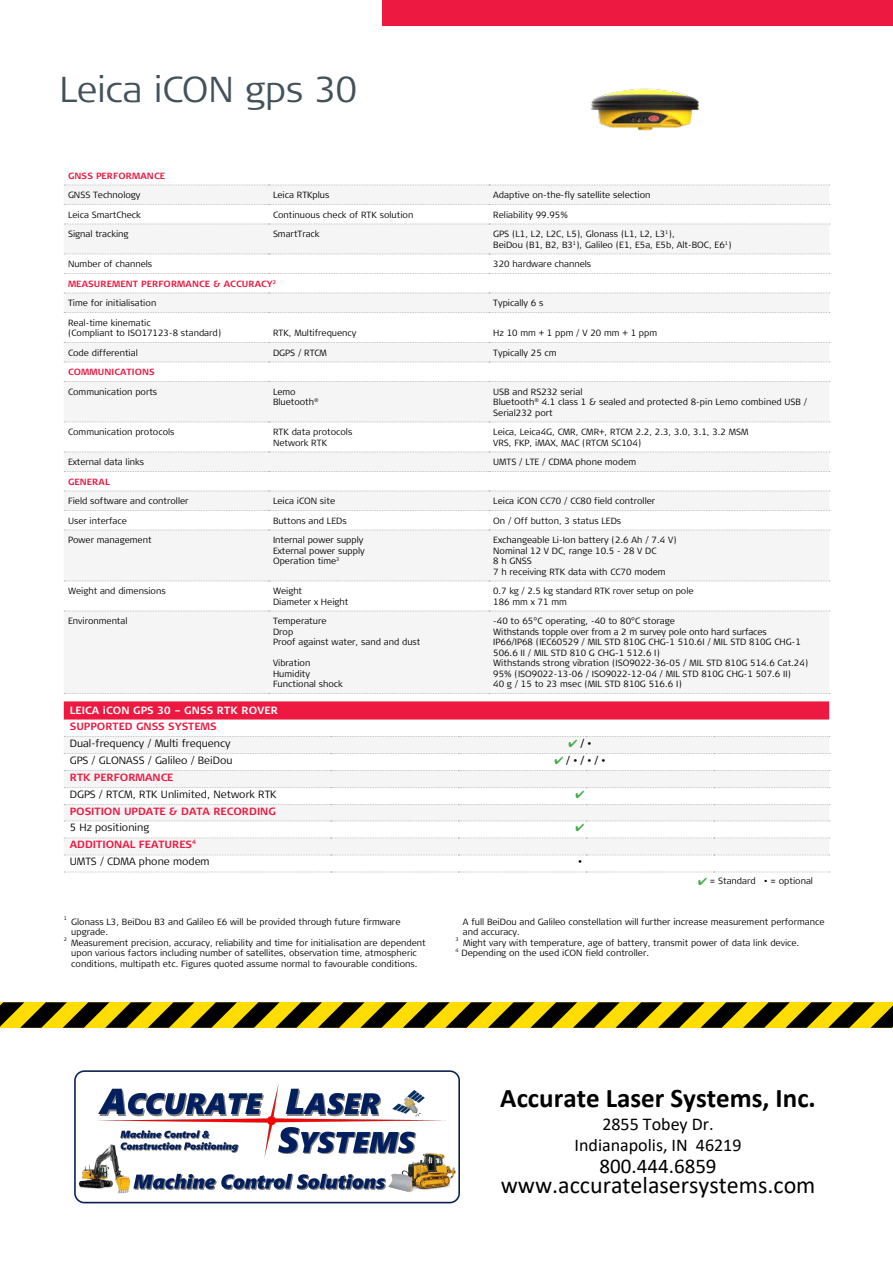
<style>
.page{position:relative;width:893px;height:1263px;background:#fff}
.page>*{position:absolute;margin:0;border:0;box-sizing:border-box;transform-origin:0 0}
.t1{font:300 36px "Signa Column";letter-spacing:-.01em;color:#43525a}
.t2{font:700 27px "Calibri";color:#000}
.t3{font:24px "Calibri";color:#000}
.t4{font:21px "Calibri";color:#000}
.t5{font:18px/21.6px "Calibri";color:#000;text-align:center}
.t6{font:300 10.5px/17px "Signa Column";color:#000}
.t7{font:700 10.5px "Signa Column";color:#ed1941}
.t8{font:700 10.5px "Signa Column";letter-spacing:.01em;color:#fff}
.t9{font:10.5px "Signa Pro";color:#000}
.t10{font:300 9px/10.5px "Signa Column";color:#000}
.t11{font:700 9px/19.5px "Signa Column";letter-spacing:.01em;color:#ed1941}
.t12{font:300 5.25px "Signa Column";color:#000}
.s1{font-weight:300;color:#000}
.s2{color:#41ad49}
.s3{font-weight:700;color:#ed1941}
.s4{font-family:"Signa Pro";font-weight:400}
</style>
<div class="page">
<div style="left:383px;top:0;width:510px;height:26px;background:#ed1941"></div>
<svg style="left:64px;top:292px;width:765px;height:319px;fill:#f5f5f5"></svg>
<svg style="left:64px;top:185px;width:766px;height:1px"></svg>
<svg style="left:64px;top:204px;width:766px;height:1px"></svg>
<svg style="left:64px;top:224px;width:766px;height:1px"></svg>
<svg style="left:64px;top:273px;width:766px;height:1px"></svg>
<svg style="left:64px;top:254px;width:766px;height:1px"></svg>
<svg style="left:64px;top:293px;width:766px;height:1px"></svg>
<svg style="left:64px;top:381px;width:766px;height:1px"></svg>
<svg style="left:64px;top:422px;width:766px;height:1px"></svg>
<svg style="left:64px;top:312px;width:766px;height:1px"></svg>
<svg style="left:64px;top:342px;width:766px;height:1px"></svg>
<svg style="left:64px;top:362px;width:766px;height:1px"></svg>
<svg style="left:64px;top:452px;width:766px;height:1px"></svg>
<svg style="left:64px;top:471px;width:766px;height:1px"></svg>
<svg style="left:64px;top:491px;width:766px;height:1px"></svg>
<svg style="left:64px;top:510px;width:766px;height:1px"></svg>
<svg style="left:64px;top:693px;width:766px;height:1px"></svg>
<svg style="left:64px;top:530px;width:766px;height:1px"></svg>
<svg style="left:64px;top:581px;width:766px;height:1px"></svg>
<svg style="left:64px;top:611px;width:766px;height:1px"></svg>
<div style="left:64px;top:701px;width:765px;height:18px;background:#ed1941"></div>
<svg style="left:64px;top:737px;width:765px;height:118px;fill:#f5f5f5"></svg>
<svg style="left:64px;top:736px;width:766px;height:1px"></svg>
<svg style="left:64px;top:753px;width:766px;height:1px"></svg>
<svg style="left:64px;top:770px;width:766px;height:1px"></svg>
<svg style="left:64px;top:804px;width:766px;height:1px"></svg>
<svg style="left:64px;top:837px;width:766px;height:1px"></svg>
<svg style="left:64px;top:855px;width:766px;height:1px"></svg>
<svg style="left:64px;top:872px;width:766px;height:1px"></svg>
<img style="left:590px;top:88px;width:109px;height:43px">
<svg style="left:0;top:1002px;width:893px;height:26px;background:#827100"></svg>
<img style="left:74px;top:1070px;width:386px;height:134px">
<svg style="left:64px;top:787px;width:766px;height:11px"></svg>
<svg style="left:64px;top:820px;width:766px;height:11px"></svg>
<h1 class="t1" style="left:60px;top:67px;width:299px">Leica iCON gps 30</h1>
<p class="t11" style="left:68px;top:166px;width:99px">GNSS PERFORMANCE</p>
<p class="t10" style="left:68px;top:190px;width:74px">GNSS Technology</p>
<p class="t10" style="left:273px;top:190px;width:58px">Leica RTKplus</p>
<p class="t10" style="left:493px;top:190px;width:159px">Adaptive on-the-fly satellite selection</p>
<p class="t10" style="left:68px;top:209px;width:74px">Leica SmartCheck</p>
<p class="t10" style="left:273px;top:209px;width:142px">Continuous check of RTK solution</p>
<p class="t10" style="left:493px;top:209px;width:76px">Reliability 99.95%</p>
<p class="t10" style="left:68px;top:229px;width:62px">Signal tracking</p>
<p class="t10" style="left:273px;top:229px;width:48px">SmartTrack</p>
<p class="t10" style="left:493px;top:229px;width:240px">GPS (L1, L2, L2C, L5), Glonass (L1, L2, L3<sup>1</sup>),<br>BeiDou (B1, B2, B3<sup>1</sup>), Galileo (E1, E5a, E5b, Alt-BOC, E6<sup>1</sup>)</p>
<p class="t10" style="left:68px;top:259px;width:86px">Number of channels</p>
<p class="t10" style="left:493px;top:259px;width:100px">320 hardware channels</p>
<p class="t11" style="left:68px;top:274px;width:210px">MEASUREMENT PERFORMANCE &amp; ACCURACY<sup>2<br></sup><span class="s1">Time for initialisation</span></p>
<p class="t10" style="left:493px;top:298px;width:52px">Typically 6 s</p>
<p class="t10" style="left:68px;top:317px;width:155px">Real-time kinematic<br>(Compliant to ISO17123-8 standard)</p>
<p class="t10" style="left:273px;top:328px;width:85px">RTK, Multifrequency</p>
<p class="t10" style="left:493px;top:328px;width:165px">Hz 10 mm + 1 ppm / V 20 mm + 1 ppm</p>
<p class="t10" style="left:68px;top:347px;width:71px">Code differential</p>
<p class="t10" style="left:273px;top:347px;width:55px">DGPS / RTCM</p>
<p class="t10" style="left:493px;top:347px;width:65px">Typically 25 cm</p>
<p class="t11" style="left:68px;top:362px;width:88px">COMMUNICATIONS</p>
<p class="t10" style="left:68px;top:386px;width:91px">Communication ports</p>
<p class="t10" style="left:273px;top:386px;width:47px">Lemo<br>Bluetooth<sup>®</sup></p>
<p class="t10" style="left:493px;top:386px;width:315px">USB and RS232 serial<br>Bluetooth<sup>®</sup> 4.1 class 1 &amp; sealed and protected 8-pin Lemo combined USB /<br>Serial232 port</p>
<p class="t10" style="left:68px;top:427px;width:108px">Communication protocols</p>
<p class="t10" style="left:273px;top:427px;width:81px">RTK data protocols<br>Network RTK</p>
<p class="t10" style="left:493px;top:427px;width:257px">Leica, Leica4G, CMR, CMR+, RTCM 2.2, 2.3, 3.0, 3.1, 3.2 MSM<br>VRS, FKP, iMAX, MAC (RTCM SC104)</p>
<p class="t10" style="left:68px;top:457px;width:78px">External data links</p>
<p class="t10" style="left:493px;top:457px;width:144px">UMTS / LTE / CDMA phone modem</p>
<p class="t11" style="left:68px;top:472px;width:43px">GENERAL</p>
<p class="t10" style="left:68px;top:496px;width:122px">Field software and controller</p>
<p class="t10" style="left:273px;top:496px;width:64px">Leica iCON site</p>
<p class="t10" style="left:493px;top:496px;width:163px">Leica iCON CC70 / CC80 field controller</p>
<p class="t10" style="left:68px;top:515px;width:60px">User interface</p>
<p class="t10" style="left:273px;top:515px;width:75px">Buttons and LEDs</p>
<p class="t10" style="left:493px;top:515px;width:130px">On / Off button, 3 status LEDs</p>
<p class="t10" style="left:68px;top:535px;width:85px">Power management</p>
<p class="t10" style="left:273px;top:535px;width:93px">Internal power supply<br>External power supply<br>Operation time<sup>3</sup></p>
<p class="t10" style="left:493px;top:535px;width:185px">Exchangeable Li-Ion battery (2.6 Ah / 7.4 V)<br>Nominal 12 V DC, range 10.5 - 28 V DC<br>8 h GNSS<br>7 h receiving RTK data with CC70 modem</p>
<p class="t10" style="left:68px;top:586px;width:99px">Weight and dimensions</p>
<p class="t10" style="left:273px;top:586px;width:77px">Weight<br>Diameter x Height</p>
<p class="t10" style="left:493px;top:586px;width:202px">0.7 kg / 2.5 kg standard RTK rover setup on pole<br>186 mm x 71 mm</p>
<p class="t10" style="left:68px;top:616px;width:61px">Environmental</p>
<p class="t10" style="left:273px;top:616px;width:149px">Temperature<br>Drop<br>Proof against water, sand and dust</p>
<p class="t10" style="left:273px;top:658px;width:71px">Vibration<br>Humidity<br>Functional shock</p>
<p class="t10" style="left:493px;top:616px;width:317px">-40 to 65°C operating, -40 to 80°C storage<br>Withstands topple over from a 2 m survey pole onto hard surfaces IP66/IP68 (IEC60529 / MIL STD 810G CHG-1 510.6I / MIL STD 810G CHG-1<br>506.6 II / MIL STD 810 G CHG-1 512.6 I)<br>Withstands strong vibration (ISO9022-36-05 / MIL STD 810G 514.6 Cat.24)<br>95% (ISO9022-13-06 / ISO9022-12-04 / MIL STD 810G CHG-1 507.6 II)<br>40 g / 15 to 23 msec (MIL STD 810G 516.6 I)</p>
<p class="t8" style="left:70px;top:703px;width:210px">LEICA iCON GPS 30 – GNSS RTK ROVER</p>
<p class="t7" style="left:70px;top:719px;width:148px">SUPPORTED GNSS SYSTEMS</p>
<p class="t6" style="left:70px;top:735px;width:162px">Dual-frequency / Multi frequency</p>
<p class="t9" style="left:568px;top:736px;width:24px"><span class="s2">✔</span> / •</p>
<p class="t6" style="left:70px;top:752px;width:164px">GPS / GLONASS / Galileo / BeiDou</p>
<p class="t9" style="left:554px;top:753px;width:53px"><span class="s2">✔</span> / •/ •/ •</p>
<p class="t7" style="left:70px;top:770px;width:105px">RTK PERFORMANCE</p>
<p class="t6" style="left:70px;top:786px;width:208px">DGPS / RTCM, RTK Unlimited, Network RTK</p>
<p class="t7" style="left:70px;top:804px;width:208px">POSITION UPDATE &amp; DATA RECORDING</p>
<p class="t6" style="left:70px;top:819px;width:81px">5 Hz positioning</p>
<p class="t6" style="left:70px;top:836px;width:141px"><span class="s3">ADDITIONAL FEATURES</span><sup>4<br></sup>UMTS / CDMA phone modem</p>
<p class="t9" style="left:578px;top:854px;width:5px">•</p>
<p class="t10" style="left:698px;top:875px;width:116px"><span class="s2">✔</span> = Standard <span class="s4">•</span> = optional</p>
<p class="t12" style="left:64px;top:915px;width:5px">1</p>
<p class="t10" style="left:71px;top:916px;width:331px">Glonass L3, BeiDou B3 and Galileo E6 will be provided through future firmware upgrade.</p>
<p class="t12" style="left:64px;top:936px;width:5px">2</p>
<p class="t10" style="left:71px;top:937px;width:356px">Measurement precision, accuracy, reliability and time for initialisation are dependent upon various factors including number of satellites, observation time, atmospheric conditions, multipath etc. Figures quoted assume normal to favourable conditions.</p>
<p class="t10" style="left:463px;top:916px;width:363px">A full BeiDou and Galileo constellation will further increase measurement performance and accuracy.</p>
<p class="t12" style="left:455px;top:936px;width:5px">3</p>
<p class="t10" style="left:463px;top:937px;width:338px">Might vary with temperature, age of battery, transmit power of data link device.</p>
<p class="t12" style="left:455px;top:946px;width:5px">4</p>
<p class="t10" style="left:461px;top:948px;width:189px">Depending on the used iCON field controller.</p>
<h2 class="t2" style="left:500px;top:1079px;width:317px">Accurate Laser Systems, Inc.</h2>
<h3 class="t5" style="left:575px;top:1112px;width:168px">2855 Tobey Dr.<br>Indianapolis, IN 46219</h3>
<h3 class="t4" style="left:600px;top:1152px;width:119px">800.444.6859</h3>
<h3 class="t3" style="left:501px;top:1168px;width:316px">www.accuratelasersystems.com</h3>
</div>
